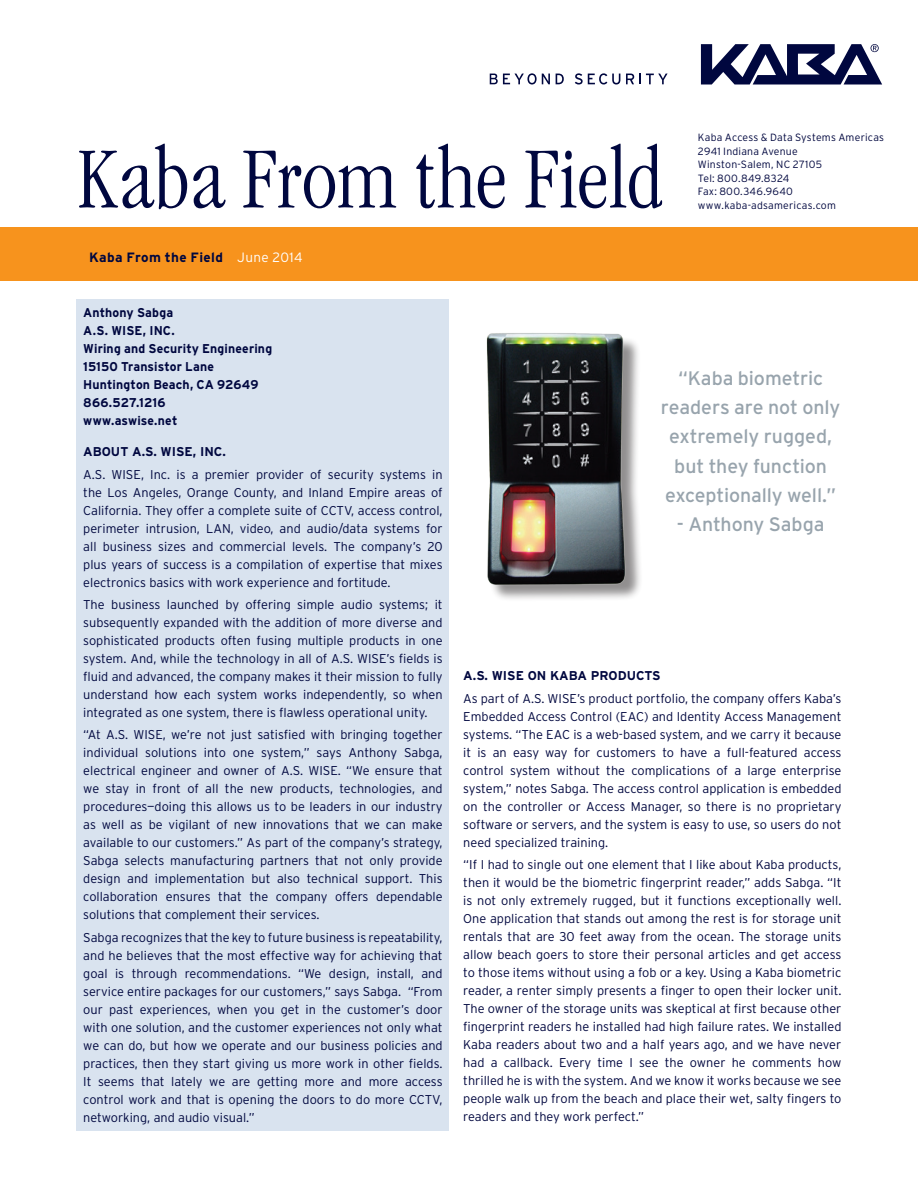
<style>
.page{position:relative;width:918px;height:1188px;background:#fff}
.page>*{position:absolute;margin:0;border:0;box-sizing:border-box;transform-origin:0 0}
._000_Success_Story{font:300 condensed 90px "Garamond LT";color:#00073f}
._003_Lead{font:19.5px/29.2px "Interstate";letter-spacing:-.005em;color:#98a4ad;text-align:center}
._100_Header{font:700 13.5px "Interstate";letter-spacing:.03em;color:#00073f}
.Paragraph_Style_1{font:300 12.75px/18px "Interstate";color:#00073f;text-align:justify}
._005_Copy{font:700 12.75px/18px "Interstate";letter-spacing:.01em;color:#00073f;scale:.96 1}
.Paragraph_Style_1-2{font:700 12.75px "Interstate";color:#00073f}
._102_Absender{font:300 10.5px/13.5px "Interstate";letter-spacing:.02em;color:#00073f}
.s1{font-weight:300;color:#fff}
</style>
<div class="page">
<div style="left:0;top:227px;width:918px;height:54px;background:#f7931d"></div>
<div style="left:77px;top:300px;width:372px;height:831px;background:#d9e3ef"></div>
<svg style="left:701px;top:44px;width:181px;height:41px"></svg>
<svg style="left:490px;top:73px;width:60px;height:12px"></svg>
<svg style="left:556px;top:74px;width:8px;height:10px"></svg>
<svg style="left:575px;top:73px;width:45px;height:12px"></svg>
<svg style="left:626px;top:74px;width:42px;height:10px"></svg>
<div style="left:489px;top:335px;width:154px;height:267px;background:#231f20;opacity:.5"></div>
<img style="left:486px;top:333px;width:141px;height:254px">
<p class="_000_Success_Story" style="left:77px;top:130px;width:588px">Kaba From the Field</p>
<p class="_100_Header" style="left:89px;top:249px;width:215px">Kaba From the Field <span class="s1">June 2014</span></p>
<p class="_102_Absender" style="left:698px;top:131px;width:188px">Kaba Access &amp; Data Systems Americas</p>
<p class="_102_Absender" style="left:698px;top:144px;width:101px">2941 Indiana Avenue</p>
<p class="_102_Absender" style="left:698px;top:158px;width:126px">Winston-Salem, NC 27105<br>Tel: 800.849.8324</p>
<p class="_102_Absender" style="left:698px;top:185px;width:97px">Fax: 800.346.9640</p>
<p class="_102_Absender" style="left:698px;top:198px;width:140px">www.kaba-adsamericas.com</p>
<p class="_005_Copy" style="left:83px;top:303px;width:198px">Anthony Sabga<br>A.S. WISE, INC.<br>Wiring and Security Engineering<br>15150 Transistor Lane<br>Huntington Beach, CA 92649<br>866.527.1216<br>www.aswise.net</p>
<p class="Paragraph_Style_1-2" style="left:83px;top:445px;width:144px">ABOUT A.S. WISE, INC.</p>
<p class="Paragraph_Style_1" style="left:83px;top:465px;width:361px">A.S. WISE, Inc. is a premier provider of security systems in the Los Angeles, Orange County, and Inland Empire areas of California. They offer a complete suite of CCTV, access control, perimeter intrusion, LAN, video, and audio/data systems for all business sizes and commercial levels. The company’s 20 plus years of success is a compilation of expertise that mixes electronics basics with work experience and fortitude.</p>
<p class="Paragraph_Style_1" style="left:83px;top:595px;width:361px">The business launched by offering simple audio systems; it subsequently expanded with the addition of more diverse and sophisticated products often fusing multiple products in one system. And, while the technology in all of A.S. WISE’s fields is fluid and advanced, the company makes it their mission to fully understand how each system works independently, so when integrated as one system, there is flawless operational unity.</p>
<p class="Paragraph_Style_1" style="left:83px;top:726px;width:361px">“At A.S. WISE, we’re not just satisfied with bringing together individual solutions into one system,” says Anthony Sabga, electrical engineer and owner of A.S. WISE. “We ensure that we stay in front of all the new products, technologies, and procedures—doing this allows us to be leaders in our industry as well as be vigilant of new innovations that we can make available to our customers.” As part of the company’s strategy, Sabga selects manufacturing partners that not only provide design and implementation but also technical support. This collaboration ensures that the company offers dependable solutions that complement their services.</p>
<p class="Paragraph_Style_1" style="left:83px;top:928px;width:361px">Sabga recognizes that the key to future business is repeatability, and he believes that the most effective way for achieving that goal is through recommendations. “We design, install, and service entire packages for our customers,” says Sabga. “From our past experiences, when you get in the customer’s door with one solution, and the customer experiences not only what we can do, but how we operate and our business policies and practices, then they start giving us more work in other fields.<br>It seems that lately we are getting more and more access control work and that is opening the doors to do more CCTV, networking, and audio visual.”</p>
<p class="_003_Lead" style="left:661px;top:363px;width:181px">“Kaba biometric readers are not only extremely rugged, but they function exceptionally well.”</p>
<p class="_003_Lead" style="left:677px;top:509px;width:149px">- Anthony Sabga</p>
<p class="Paragraph_Style_1-2" style="left:463px;top:669px;width:199px">A.S. WISE ON KABA PRODUCTS</p>
<p class="Paragraph_Style_1" style="left:463px;top:689px;width:380px">As part of A.S. WISE’s product portfolio, the company offers Kaba’s Embedded Access Control (EAC) and Identity Access Management systems. “The EAC is a web-based system, and we carry it because it is an easy way for customers to have a full-featured access control system without the complications of a large enterprise system,” notes Sabga. The access control application is embedded on the controller or Access Manager, so there is no proprietary software or servers, and the system is easy to use, so users do not need specialized training.</p>
<p class="Paragraph_Style_1" style="left:463px;top:856px;width:380px">“If I had to single out one element that I like about Kaba products, then it would be the biometric fingerprint reader,” adds Sabga. “It is not only extremely rugged, but it functions exceptionally well.<br>One application that stands out among the rest is for storage unit rentals that are 30 feet away from the ocean. The storage units allow beach goers to store their personal articles and get access to those items without using a fob or a key. Using a Kaba biometric reader, a renter simply presents a finger to open their locker unit.<br>The owner of the storage units was skeptical at first because other fingerprint readers he installed had high failure rates. We installed Kaba readers about two and a half years ago, and we have never had a callback. Every time I see the owner he comments how thrilled he is with the system. And we know it works because we see people walk up from the beach and place their wet, salty fingers to readers and they work perfect.”</p>
</div>
